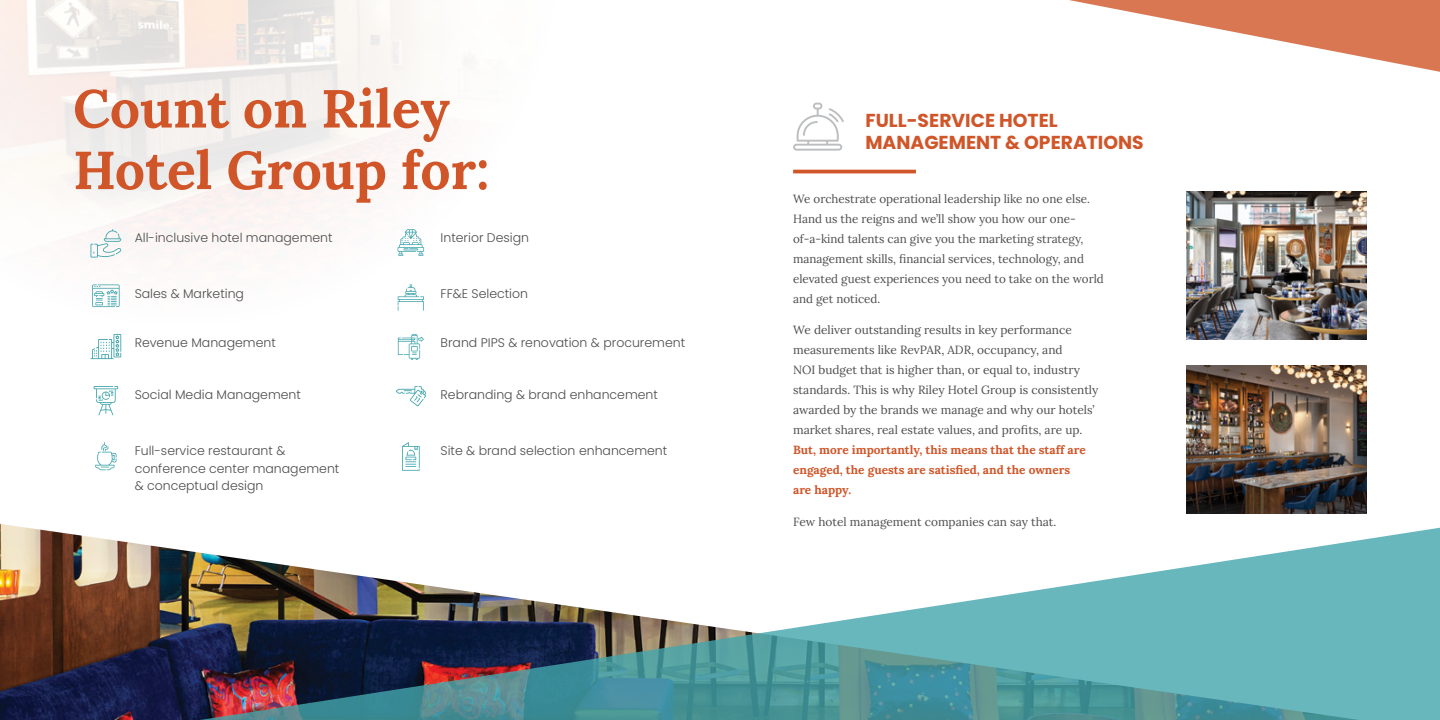
<style>
.page{position:relative;width:1440px;height:720px;background:#fff}
.page>*{position:absolute;margin:0;border:0;box-sizing:border-box;transform-origin:0 0}
.t1{font:700 53.38px/61.5px "Lora";color:#d05629}
.t2{font:700 18.75px/22.5px "Poppins";color:#d05629}
.t3{font:300 12.5px/17.5px "Poppins";color:#4d4d4f}
.t4{font:11.88px/20px "Lora";color:#4d4d4f}
.t5{font:700 11.88px/20px "Lora";color:#d05629}
</style>
<div class="page">
<img style="left:0;top:524px;width:55px;height:196px">
<svg style="left:1069px;top:0;width:371px;height:72px"></svg>
<svg style="left:55px;top:527px;width:1385px;height:193px"></svg>
<img style="left:1187px;top:191px;width:180px;height:149px">
<img style="left:1187px;top:365px;width:180px;height:149px">
<svg style="left:793px;top:103px;width:51px;height:48px"></svg>
<hr style="left:793px;top:170px;width:123px;height:3px;background:#d05629">
<svg style="left:91px;top:229px;width:30px;height:29px"></svg>
<svg style="left:92px;top:284px;width:28px;height:23px"></svg>
<svg style="left:398px;top:334px;width:26px;height:26px"></svg>
<svg style="left:95px;top:442px;width:22px;height:28px"></svg>
<svg style="left:91px;top:334px;width:30px;height:25px"></svg>
<svg style="left:398px;top:229px;width:26px;height:27px"></svg>
<svg style="left:402px;top:442px;width:18px;height:29px"></svg>
<svg style="left:396px;top:386px;width:30px;height:20px"></svg>
<svg style="left:94px;top:386px;width:24px;height:29px"></svg>
<svg style="left:398px;top:284px;width:26px;height:27px"></svg>
<h1 class="t1" style="left:73px;top:73px;width:418px">Count on Riley<br>Hotel Group for:</h1>
<p class="t3" style="left:135px;top:229px;width:199px">All-inclusive hotel management</p>
<p class="t3" style="left:441px;top:229px;width:90px">Interior Design</p>
<p class="t3" style="left:135px;top:285px;width:111px">Sales &amp; Marketing</p>
<p class="t3" style="left:441px;top:285px;width:89px">FF&amp;E Selection</p>
<p class="t3" style="left:135px;top:334px;width:143px">Revenue Management</p>
<p class="t3" style="left:441px;top:334px;width:246px">Brand PIPS &amp; renovation &amp; procurement</p>
<p class="t3" style="left:135px;top:386px;width:168px">Social Media Management</p>
<p class="t3" style="left:441px;top:386px;width:219px">Rebranding &amp; brand enhancement</p>
<p class="t3" style="left:135px;top:442px;width:206px">Full-service restaurant &amp; conference center management &amp; conceptual design</p>
<p class="t3" style="left:441px;top:442px;width:228px">Site &amp; brand selection enhancement</p>
<h2 class="t2" style="left:865px;top:109px;width:280px">FULL-SERVICE HOTEL<br>MANAGEMENT &amp; OPERATIONS</h2>
<p class="t4" style="left:793px;top:188px;width:312px">We orchestrate operational leadership like no one else.<br>Hand us the reigns and we’ll show you how our one&shy;of-a-kind talents can give you the marketing strategy, management skills, financial services, technology, and elevated guest experiences you need to take on the world and get noticed.</p>
<p class="t4" style="left:793px;top:319px;width:307px">We deliver outstanding results in key performance measurements like RevPAR, ADR, occupancy, and<br>NOI budget that is higher than, or equal to, industry standards. This is why Riley Hotel Group is consistently awarded by the brands we manage and why our hotels’ market shares, real estate values, and profits, are up.</p>
<p class="t5" style="left:793px;top:439px;width:294px">But, more importantly, this means that the staff are engaged, the guests are satisfied, and the owners are happy.</p>
<p class="t4" style="left:793px;top:511px;width:265px">Few hotel management companies can say that.</p>
</div>
